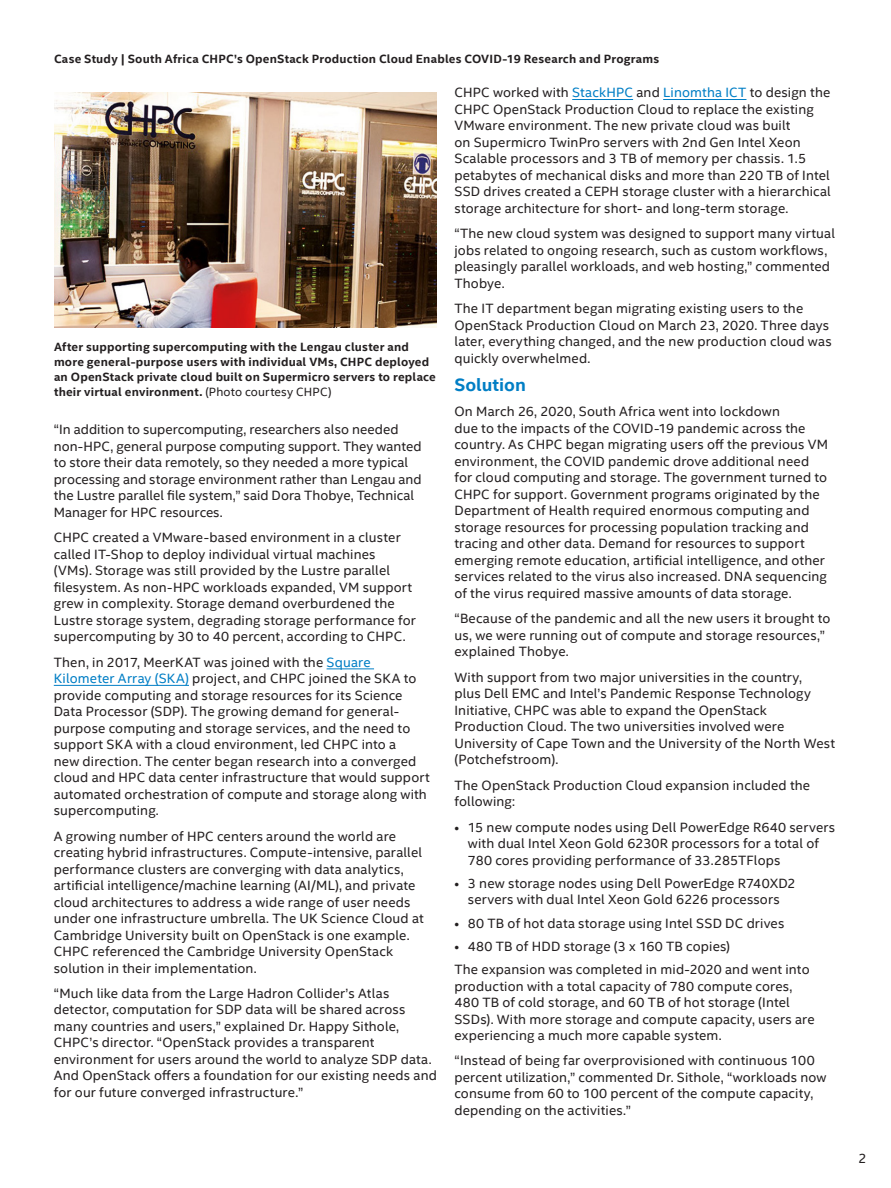
<style>
.page{position:relative;width:891px;height:1188px;background:#fff}
.page>*{position:absolute;margin:0;border:0;box-sizing:border-box;transform-origin:0 0}
.CopyHeaderBlue{font:700 18px "Intel Clear";color:#007ec5}
.MainCopy___Caption{font:13.5px/16.5px "Intel Clear";letter-spacing:.01em;color:#231f20}
.t1{font:700 12px/15px "Intel Clear";letter-spacing:.015em;color:#231f20}
.s1{font-weight:400}
.s2{color:#007ec5}
</style>
<div class="page">
<hr style="left:327px;top:668px;width:47px;height:1px;background:#007ec5">
<hr style="left:54px;top:685px;width:135px;height:1px;background:#007ec5">
<hr style="left:572px;top:99px;width:61px;height:1px;background:#007ec5">
<hr style="left:663px;top:99px;width:83px;height:1px;background:#007ec5">
<img style="left:54px;top:93px;width:382px;height:235px">
<p class="t1" style="left:54px;top:52px;width:607px">Case Study | South Africa CHPC’s OpenStack Production Cloud Enables COVID-19 Research and Programs</p>
<p class="t1" style="left:54px;top:339px;width:383px">After supporting supercomputing with the Lengau cluster and more general-purpose users with individual VMs, CHPC deployed an OpenStack private cloud built on Supermicro servers to replace their virtual environment. <span class="s1">(Photo courtesy CHPC)</span></p>
<p class="MainCopy___Caption" style="left:54px;top:421px;width:369px">“In addition to supercomputing, researchers also needed non-HPC, general purpose computing support. They wanted to store their data remotely, so they needed a more typical processing and storage environment rather than Lengau and the Lustre parallel file system,” said Dora Thobye, Technical Manager for HPC resources.</p>
<p class="MainCopy___Caption" style="left:54px;top:529px;width:364px">CHPC created a VMware-based environment in a cluster called IT-Shop to deploy individual virtual machines (VMs). Storage was still provided by the Lustre parallel filesystem. As non-HPC workloads expanded, VM support grew in complexity. Storage demand overburdened the Lustre storage system, degrading storage performance for supercomputing by 30 to 40 percent, according to CHPC.</p>
<p class="MainCopy___Caption" style="left:54px;top:653px;width:378px">Then, in 2017, MeerKAT was joined with the <span class="s2">Square Kilometer Array (SKA)</span> project, and CHPC joined the SKA to provide computing and storage resources for its Science Data Processor (SDP). The growing demand for general&shy;purpose computing and storage services, and the need to support SKA with a cloud environment, led CHPC into a<br>new direction. The center began research into a converged cloud and HPC data center infrastructure that would support automated orchestration of compute and storage along with supercomputing.</p>
<p class="MainCopy___Caption" style="left:54px;top:827px;width:371px">A growing number of HPC centers around the world are creating hybrid infrastructures. Compute-intensive, parallel performance clusters are converging with data analytics, artificial intelligence/machine learning (AI/ML), and private cloud architectures to address a wide range of user needs under one infrastructure umbrella. The UK Science Cloud at Cambridge University built on OpenStack is one example.<br>CHPC referenced the Cambridge University OpenStack solution in their implementation.</p>
<p class="MainCopy___Caption" style="left:54px;top:985px;width:385px">“Much like data from the Large Hadron Collider’s Atlas detector, computation for SDP data will be shared across many countries and users,” explained Dr. Happy Sithole, CHPC’s director. “OpenStack provides a transparent environment for users around the world to analyze SDP data.<br>And OpenStack offers a foundation for our existing needs and for our future converged infrastructure.”</p>
<p class="MainCopy___Caption" style="left:454px;top:84px;width:378px">CHPC worked with <span class="s2">StackHPC</span> and <span class="s2">Linomtha ICT</span> to design the CHPC OpenStack Production Cloud to replace the existing VMware environment. The new private cloud was built<br>on Supermicro TwinPro servers with 2nd Gen Intel Xeon Scalable processors and 3 TB of memory per chassis. 1.5 petabytes of mechanical disks and more than 220 TB of Intel SSD drives created a CEPH storage cluster with a hierarchical storage architecture for short- and long-term storage.</p>
<p class="MainCopy___Caption" style="left:454px;top:225px;width:382px">“The new cloud system was designed to support many virtual jobs related to ongoing research, such as custom workflows, pleasingly parallel workloads, and web hosting,” commented Thobye.</p>
<p class="MainCopy___Caption" style="left:454px;top:300px;width:379px">The IT department began migrating existing users to the OpenStack Production Cloud on March 23, 2020. Three days later, everything changed, and the new production cloud was quickly overwhelmed.</p>
<p class="CopyHeaderBlue" style="left:454px;top:374px;width:73px">Solution</p>
<p class="MainCopy___Caption" style="left:454px;top:403px;width:375px">On March 26, 2020, South Africa went into lockdown<br>due to the impacts of the COVID-19 pandemic across the country. As CHPC began migrating users off the previous VM environment, the COVID pandemic drove additional need for cloud computing and storage. The government turned to CHPC for support. Government programs originated by the Department of Health required enormous computing and storage resources for processing population tracking and tracing and other data. Demand for resources to support emerging remote education, artificial intelligence, and other services related to the virus also increased. DNA sequencing of the virus required massive amounts of data storage.</p>
<p class="MainCopy___Caption" style="left:454px;top:610px;width:377px">“Because of the pandemic and all the new users it brought to us, we were running out of compute and storage resources,” explained Thobye.</p>
<p class="MainCopy___Caption" style="left:454px;top:668px;width:382px">With support from two major universities in the country,<br>plus Dell EMC and Intel’s Pandemic Response Technology Initiative, CHPC was able to expand the OpenStack Production Cloud. The two universities involved were University of Cape Town and the University of the North West (Potchefstroom).</p>
<p class="MainCopy___Caption" style="left:454px;top:776px;width:357px">The OpenStack Production Cloud expansion included the following:</p>
<p class="MainCopy___Caption" style="left:468px;top:818px;width:369px;text-indent:-14px">• 15 new compute nodes using Dell PowerEdge R640 servers with dual Intel Xeon Gold 6230R processors for a total of<br>780 cores providing performance of 33.285TFlops</p>
<p class="MainCopy___Caption" style="left:454px;top:874px;width:343px;text-align:center">• 3 new storage nodes using Dell PowerEdge R740XD2 servers with dual Intel Xeon Gold 6226 processors</p>
<p class="MainCopy___Caption" style="left:454px;top:914px;width:331px">• 80 TB of hot data storage using Intel SSD DC drives</p>
<p class="MainCopy___Caption" style="left:454px;top:937px;width:277px">• 480 TB of HDD storage (3 x 160 TB copies)</p>
<p class="MainCopy___Caption" style="left:454px;top:961px;width:362px">The expansion was completed in mid-2020 and went into production with a total capacity of 780 compute cores, 480 TB of cold storage, and 60 TB of hot storage (Intel SSDs). With more storage and compute capacity, users are experiencing a much more capable system.</p>
<p class="MainCopy___Caption" style="left:454px;top:1052px;width:374px">“Instead of being far overprovisioned with continuous 100 percent utilization,” commented Dr. Sithole, “workloads now consume from 60 to 100 percent of the compute capacity, depending on the activities.”</p>
<p class="MainCopy___Caption" style="left:858px;top:1150px;width:10px">2</p>
</div>
